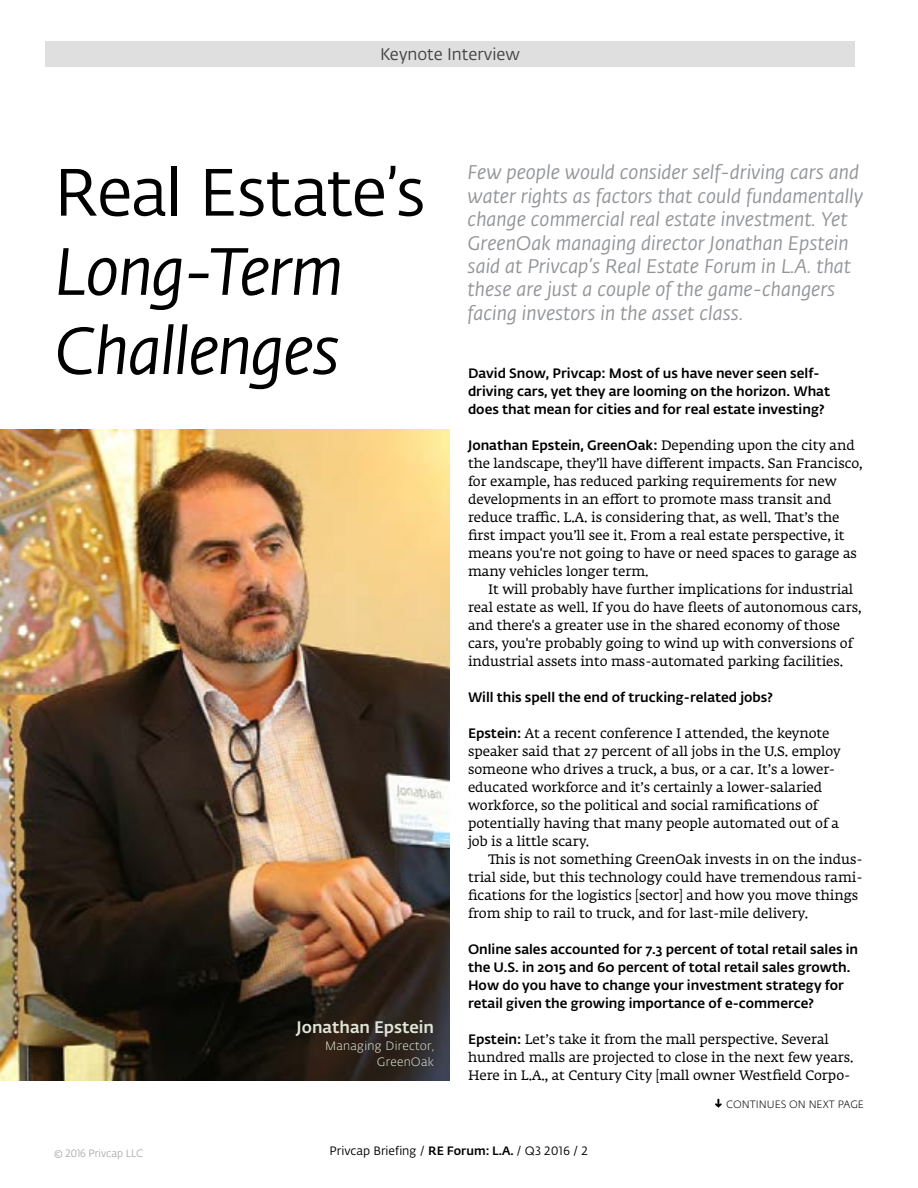
<style>
.page{position:relative;width:918px;height:1188px;background:#fff}
.page>*{position:absolute;margin:0;border:0;box-sizing:border-box;transform-origin:0 0}
.t1{font:italic 66px/79.2px "Fedra Sans Alt Pro";letter-spacing:-.02em;color:#000}
.t2{font:66px "Fedra Sans Alt Pro";letter-spacing:-.02em;color:#000}
.t3{font:italic 19.5px/23.4px "Fedra Sans Alt Pro";color:#939598}
.t4{font:16.5px "Fedra Sans Alt Pro";color:#424143}
.t5{font:500 16.5px "Fedra Sans Alt Pro";color:#e0e5d7}
.t6{font:13.5px/18px "Fedra Serif A Std";color:#000}
.t7{font:500 13.5px/18px "Fedra Sans Alt Pro";color:#000}
.t8{font:12px "Fedra Sans Alt Pro";color:#000}
.t9{font:300 12px/16.5px "Fedra Sans Alt Pro";letter-spacing:.02em;color:#e0e5d7;text-align:right}
.t10{font:300 10.5px "Fedra Sans Alt Pro";color:#000}
.t11{font:300 10.5px "Fedra Sans Alt Pro";color:#939598}
.s1{font-family:"Fedra Serif A Std";font-weight:400}
.s2{font-family:"Fedra Sans Alt Pro";font-weight:500}
.s3{font-weight:500}
</style>
<div class="page">
<div style="left:45px;top:41px;width:810px;height:26px;background:#dfdfe0"></div>
<img style="left:0;top:430px;width:450px;height:650px">
<svg style="left:715px;top:1099px;width:7px;height:9px"></svg>
<p class="t4" style="left:380px;top:43px;width:141px">Keynote Interview</p>
<h1 class="t2" style="left:54px;top:147px;width:373px">Real Estate’s</h1>
<h1 class="t1" style="left:54px;top:230px;width:291px">Long-Term<br>Challenges</h1>
<p class="t5" style="left:297px;top:1015px;width:139px">Jonathan Epstein</p>
<p class="t9" style="left:325px;top:1037px;width:110px">Managing Director,<br>GreenOak</p>
<p class="t3" style="left:468px;top:160px;width:397px">Few people would consider self-driving cars and water rights as factors that could fundamentally change commercial real estate investment. Yet GreenOak managing director Jonathan Epstein said at Privcap’s Real Estate Forum in L.A. that these are just a couple of the game-changers facing investors in the asset class.</p>
<p class="t7" style="left:468px;top:363px;width:364px">David Snow, Privcap: Most of us have never seen self&shy;driving cars, yet they are looming on the horizon. What does that mean for cities and for real estate investing?</p>
<p class="t7" style="left:468px;top:435px;width:388px">Jonathan Epstein, GreenOak: <span class="s1">Depending upon the city and</span></p>
<p class="t6" style="left:468px;top:455px;width:396px">the landscape, they’ll have different impacts. San Francisco, for example, has reduced parking requirements for new developments in an effort to promote mass transit and reduce traffic. L.A. is considering that, as well. That’s the first impact you’ll see it. From a real estate perspective, it means you're not going to have or need spaces to garage as many vehicles longer term.</p>
<p class="t6" style="left:468px;top:581px;width:395px;text-indent:20px">It will probably have further implications for industrial real estate as well. If you do have fleets of autonomous cars, and there's a greater use in the shared economy of those cars, you're probably going to wind up with conversions of industrial assets into mass-automated parking facilities.</p>
<p class="t7" style="left:468px;top:687px;width:306px">Will this spell the end of trucking-related jobs?</p>
<p class="t6" style="left:468px;top:725px;width:374px"><span class="s2">Epstein:</span> At a recent conference I attended, the keynote speaker said that 27 percent of all jobs in the U.S. employ someone who drives a truck, a bus, or a car. It’s a lower&shy;educated workforce and it’s certainly a lower-salaried workforce, so the political and social ramifications of potentially having that many people automated out of a job is a little scary.</p>
<p class="t6" style="left:468px;top:851px;width:396px;text-indent:20px">This is not something GreenOak invests in on the indus&shy;trial side, but this technology could have tremendous rami&shy;fications for the logistics [sector] and how you move things from ship to rail to truck, and for last-mile delivery.</p>
<p class="t7" style="left:468px;top:939px;width:392px">Online sales accounted for 7.3 percent of total retail sales in the U.S. in 2015 and 60 percent of total retail sales growth.<br>How do you have to change your investment strategy for retail given the growing importance of e-commerce?</p>
<p class="t6" style="left:468px;top:1031px;width:387px"><span class="s2">Epstein:</span> Let’s take it from the mall perspective. Several hundred malls are projected to close in the next few years.<br>Here in L.A., at Century City [mall owner Westfield Corpo-</p>
<p class="t10" style="left:726px;top:1097px;width:139px">CONTINUES ON NEXT PAGE</p>
<p class="t11" style="left:54px;top:1146px;width:91px">© 2016 Privcap LLC</p>
<p class="t8" style="left:330px;top:1142px;width:260px">Privcap Briefing / <span class="s3">RE Forum: L.A.</span> / Q3 2016 / 2</p>
</div>
